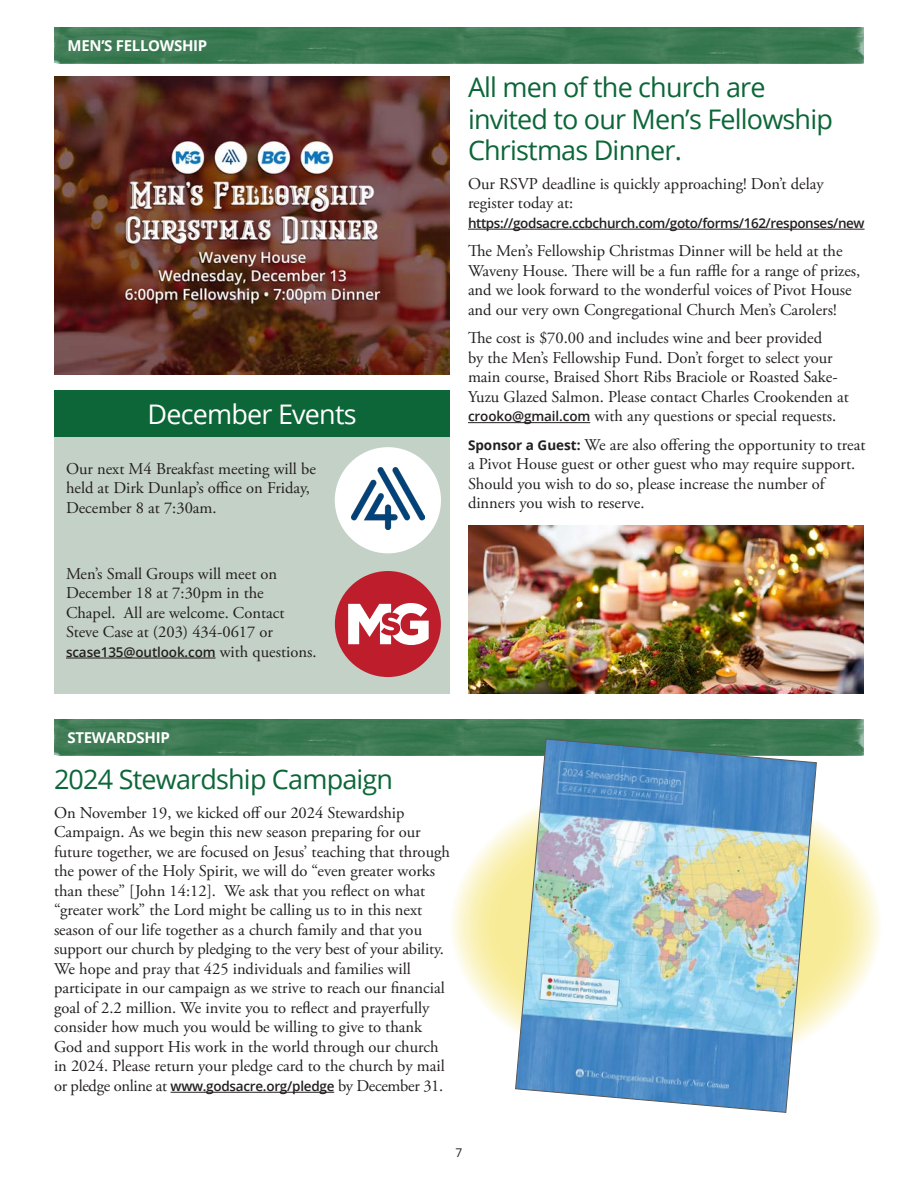
<style>
.page{position:relative;width:918px;height:1188px;background:#fff}
.page>*{position:absolute;margin:0;border:0;box-sizing:border-box;transform-origin:0 0}
._10_Head{font:27px/31.5px "Open Sans";letter-spacing:-.03em;color:#0c6638}
._10_Head-2{font:27px "Open Sans";letter-spacing:-.03em;color:#fff}
._50_Body{font:16.5px/19.5px "Adobe Garamond Pro";color:#231f20}
._00_Section_Title{font:700 15px "Open Sans";letter-spacing:-.02em;color:#fff}
._50_Body-2{font:600 13.5px "Open Sans";letter-spacing:-.03em;color:#231f20}
._50_Body-3{font:600 13.5px "Open Sans";letter-spacing:-.01em;color:#231f20}
.t1{font:12px "Open Sans";color:#231f20}
.s1{font-family:"Adobe Garamond Pro";font-weight:400;font-size:16.5px}
.s2{font-family:"Open Sans";font-weight:600;font-size:13.5px}
.s3{font-family:"Open Sans";font-weight:700;font-size:13.5px}
</style>
<div class="page">
<svg style="left:54px;top:719px;width:810px;height:36px;background:#3c7a53"></svg>
<svg style="left:54px;top:27px;width:810px;height:36px;background:#3c7a53"></svg>
<hr style="left:468px;top:229px;width:397px;height:1px;background:#231f20">
<hr style="left:468px;top:422px;width:122px;height:1px;background:#231f20">
<hr style="left:171px;top:1092px;width:163px;height:1px;background:#231f20">
<svg style="left:450px;top:775px;width:432px;height:302px;background:#faf2bf"></svg>
<img style="left:515px;top:739px;width:302px;height:374px">
<div style="left:54px;top:437px;width:396px;height:256px;background:#c4d1c6"></div>
<hr style="left:66px;top:658px;width:150px;height:1px;background:#231f20">
<div style="left:54px;top:390px;width:396px;height:47px;background:#0c6638"></div>
<div style="left:335px;top:571px;width:106px;height:106px;background:#be1d2c;border-radius:50%"></div>
<svg style="left:348px;top:603px;width:81px;height:42px"></svg>
<img style="left:54px;top:76px;width:396px;height:299px">
<img style="left:468px;top:525px;width:396px;height:168px">
<div style="left:335px;top:447px;width:106px;height:106px;background:#fff;border-radius:50%"></div>
<img style="left:351px;top:467px;width:73px;height:63px">
<p class="_00_Section_Title" style="left:68px;top:35px;width:141px">MEN’S FELLOWSHIP</p>
<p class="_10_Head-2" style="left:148px;top:395px;width:211px">December Events</p>
<p class="_50_Body" style="left:66px;top:459px;width:251px">Our next M4 Breakfast meeting will be held at Dirk Dunlap’s office on Friday,<br>December 8 at 7:30am.</p>
<p class="_50_Body" style="left:66px;top:564px;width:220px">Men’s Small Groups will meet on<br>December 18 at 7:30pm in the<br>Chapel. All are welcome. Contact<br>Steve Case at (203) 434-0617 or</p>
<p class="_50_Body-3" style="left:66px;top:642px;width:252px">scase135@outlook.com <span class="s1">with questions.</span></p>
<p class="_10_Head" style="left:468px;top:71px;width:366px">All men of the church are invited to our Men’s Fellowship<br>Christmas Dinner.</p>
<p class="_50_Body" style="left:468px;top:174px;width:357px">Our RSVP deadline is quickly approaching! Don’t delay register today at:</p>
<p class="_50_Body-2" style="left:468px;top:213px;width:398px">https://godsacre.ccbchurch.com/goto/forms/162/responses/new</p>
<p class="_50_Body" style="left:468px;top:242px;width:394px">The Men’s Fellowship Christmas Dinner will be held at the Waveny House. There will be a fun raffle for a range of prizes, and we look forward to the wonderful voices of Pivot House and our very own Congregational Church Men’s Carolers!</p>
<p class="_50_Body" style="left:468px;top:329px;width:382px">The cost is $70.00 and includes wine and beer provided<br>by the Men’s Fellowship Fund. Don’t forget to select your main course, Braised Short Ribs Braciole or Roasted Sake-Yuzu Glazed Salmon. Please contact Charles Crookenden at <span class="s2">crooko@gmail.com</span> with any questions or special requests.</p>
<p class="_50_Body" style="left:468px;top:435px;width:399px"><span class="s3">Sponsor a Guest:</span> We are also offering the opportunity to treat a Pivot House guest or other guest who may require support.<br>Should you wish to do so, please increase the number of dinners you wish to reserve.</p>
<p class="_00_Section_Title" style="left:68px;top:727px;width:104px">STEWARDSHIP</p>
<p class="_10_Head" style="left:54px;top:763px;width:341px">2024 Stewardship Campaign</p>
<p class="_50_Body" style="left:54px;top:803px;width:397px">On November 19, we kicked off our 2024 Stewardship Campaign. As we begin this new season preparing for our future together, we are focused on Jesus’ teaching that through the power of the Holy Spirit, we will do “even greater works than these” [John 14:12]. We ask that you reflect on what “greater work” the Lord might be calling us to in this next season of our life together as a church family and that you support our church by pledging to the very best of your ability.<br>We hope and pray that 425 individuals and families will participate in our campaign as we strive to reach our financial goal of 2.2 million. We invite you to reflect and prayerfully consider how much you would be willing to give to thank God and support His work in the world through our church in 2024. Please return your pledge card to the church by mail or pledge online at <span class="s2">www.godsacre.org/pledge</span> by December 31.</p>
<p class="t1" style="left:456px;top:1144px;width:8px">7</p>
</div>
